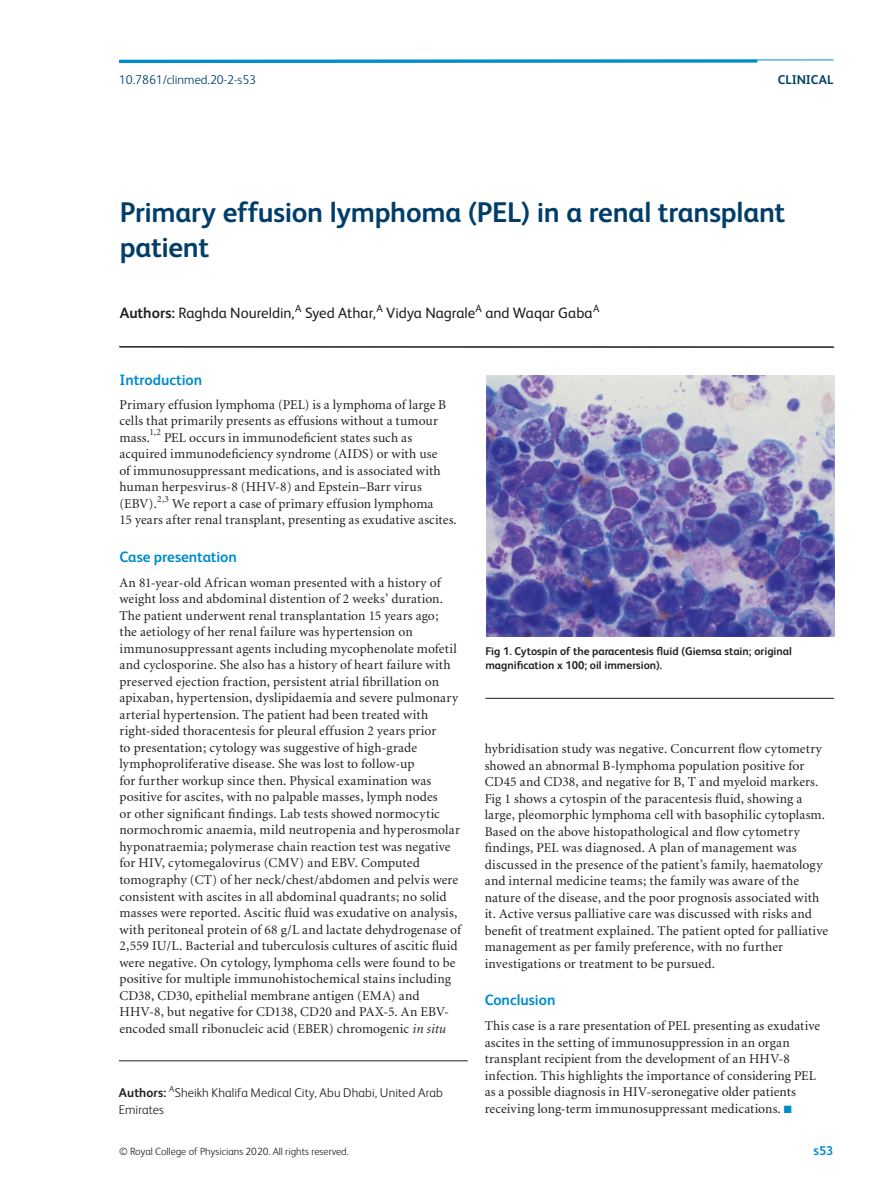
<style>
.page{position:relative;width:893px;height:1191px;background:#fff}
.page>*{position:absolute;margin:0;border:0;box-sizing:border-box;transform-origin:0 0}
.t1{font:700 28.5px/34.5px "FS Albert";letter-spacing:-.01em;color:#003e69}
.t2{font:15px "FS Albert";color:#231f20}
.t3{font:700 15px "FS Albert";color:#008ccd}
.t4{font:13.5px/16.5px "Minion";letter-spacing:.01em;color:#231f20}
.t5{font:300 12.75px "FS Albert";letter-spacing:.005em;color:#231f20}
.t6{font:300 12.75px "FS Albert";color:#003e69}
.t7{font:700 12.75px "FS Albert";color:#003e69}
.t8{font:700 12.75px "FS Albert";letter-spacing:.005em;color:#231f20}
.t9{font:700 12.75px "FS Albert";color:#008ccd}
.t10{font:700 11.25px/14.7px "FS Albert";color:#231f20}
.t11{font:300 10.5px "FS Albert";color:#231f20}
.t12{font:10.5px "FS Albert";color:#231f20}
.t13{font:300 8.85px "FS Albert";color:#231f20}
.s1{font-weight:700}
.s2{font-style:italic}
.s3{color:#008ccd}
.s4{font-size:13.5px}
</style>
<div class="page">
<hr style="left:119px;top:346px;width:714px;height:1px;background:#231f20">
<hr style="left:119px;top:60px;width:638px;height:3px;background:#008ccd">
<hr style="left:119px;top:60px;width:714px;height:1px;background:#008ccd">
<hr style="left:119px;top:1060px;width:349px;height:1px;background:#231f20">
<hr style="left:120px;top:347px;width:714px;height:1px;background:#231f20">
<hr style="left:485px;top:698px;width:349px;height:1px;background:#231f20">
<img style="left:486px;top:375px;width:348px;height:262px">
<p class="t6" style="left:119px;top:72px;width:139px">10.7861/clinmed.20-2-s53</p>
<p class="t7" style="left:778px;top:72px;width:57px">CLINICAL</p>
<h1 class="t1" style="left:120px;top:195px;width:667px">Primary effusion lymphoma (PEL) in a renal transplant patient</h1>
<p class="t2" style="left:120px;top:305px;width:176px"><span class="s1">Authors:</span> Raghda Noureldin,</p>
<p class="t12" style="left:295px;top:302px;width:8px">A</p>
<p class="t2" style="left:305px;top:305px;width:72px">Syed Athar,</p>
<p class="t12" style="left:376px;top:302px;width:8px">A</p>
<p class="t2" style="left:386px;top:305px;width:91px">Vidya Nagrale</p>
<p class="t12" style="left:476px;top:302px;width:8px">A</p>
<p class="t2" style="left:485px;top:305px;width:109px">and Waqar Gaba</p>
<p class="t12" style="left:593px;top:302px;width:8px">A</p>
<p class="t3" style="left:119px;top:371px;width:84px">Introduction</p>
<p class="t4" style="left:119px;top:396px;width:339px">Primary effusion lymphoma (PEL) is a lymphoma of large B cells that primarily presents as effusions without a tumour mass.<sup>1,2</sup> PEL occurs in immunodeficient states such as acquired immunodeficiency syndrome (AIDS) or with use<br>of immunosuppressant medications, and is associated with human herpesvirus-8 (HHV-8) and Epstein–Barr virus (EBV).<sup>2,3</sup> We report a case of primary effusion lymphoma<br>15 years after renal transplant, presenting as exudative ascites.</p>
<p class="t3" style="left:119px;top:548px;width:119px">Case presentation</p>
<p class="t4" style="left:119px;top:575px;width:343px">An 81-year-old African woman presented with a history of weight loss and abdominal distention of 2 weeks’ duration.<br>The patient underwent renal transplantation 15 years ago;<br>the aetiology of her renal failure was hypertension on immunosuppressant agents including mycophenolate mofetil and cyclosporine. She also has a history of heart failure with preserved ejection fraction, persistent atrial fibrillation on apixaban, hypertension, dyslipidaemia and severe pulmonary arterial hypertension. The patient had been treated with right-sided thoracentesis for pleural effusion 2 years prior<br>to presentation; cytology was suggestive of high-grade lymphoproliferative disease. She was lost to follow-up<br>for further workup since then. Physical examination was positive for ascites, with no palpable masses, lymph nodes<br>or other significant findings. Lab tests showed normocytic normochromic anaemia, mild neutropenia and hyperosmolar hyponatraemia; polymerase chain reaction test was negative for HIV, cytomegalovirus (CMV) and EBV. Computed tomography (CT) of her neck/chest/abdomen and pelvis were consistent with ascites in all abdominal quadrants; no solid masses were reported. Ascitic fluid was exudative on analysis, with peritoneal protein of 68 g/L and lactate dehydrogenase of 2,559 IU/L. Bacterial and tuberculosis cultures of ascitic fluid were negative. On cytology, lymphoma cells were found to be positive for multiple immunohistochemical stains including CD38, CD30, epithelial membrane antigen (EMA) and HHV-8, but negative for CD138, CD20 and PAX-5. An EBV&shy;encoded small ribonucleic acid (EBER) chromogenic <span class="s2">in situ</span></p>
<p class="t8" style="left:119px;top:1085px;width:49px">Authors:</p>
<p class="t13" style="left:169px;top:1083px;width:7px">A</p>
<p class="t5" style="left:175px;top:1085px;width:269px">Sheikh Khalifa Medical City, Abu Dhabi, United Arab</p>
<p class="t5" style="left:119px;top:1102px;width:47px">Emirates</p>
<p class="t10" style="left:485px;top:643px;width:308px">Fig 1. Cytospin of the paracentesis fluid (Giemsa stain; original magnification x 100; oil immersion).</p>
<p class="t4" style="left:485px;top:741px;width:345px">hybridisation study was negative. Concurrent flow cytometry showed an abnormal B-lymphoma population positive for CD45 and CD38, and negative for B, T and myeloid markers.<br>Fig 1 shows a cytospin of the paracentesis fluid, showing a large, pleomorphic lymphoma cell with basophilic cytoplasm.<br>Based on the above histopathological and flow cytometry findings, PEL was diagnosed. A plan of management was discussed in the presence of the patient’s family, haematology and internal medicine teams; the family was aware of the nature of the disease, and the poor prognosis associated with it. Active versus palliative care was discussed with risks and benefit of treatment explained. The patient opted for palliative management as per family preference, with no further investigations or treatment to be pursued.</p>
<p class="t3" style="left:485px;top:991px;width:72px">Conclusion</p>
<p class="t4" style="left:485px;top:1018px;width:337px">This case is a rare presentation of PEL presenting as exudative ascites in the setting of immunosuppression in an organ transplant recipient from the development of an HHV-8 infection. This highlights the importance of considering PEL as a possible diagnosis in HIV-seronegative older patients receiving long-term immunosuppressant medications. <span class="s3">■</span></p>
<p class="t11" style="left:119px;top:1145px;width:231px">© Royal College of Physicians 2020. All rights reserved.</p>
<p class="t9" style="left:813px;top:1143px;width:21px"><span class="s4">s</span>53</p>
</div>
